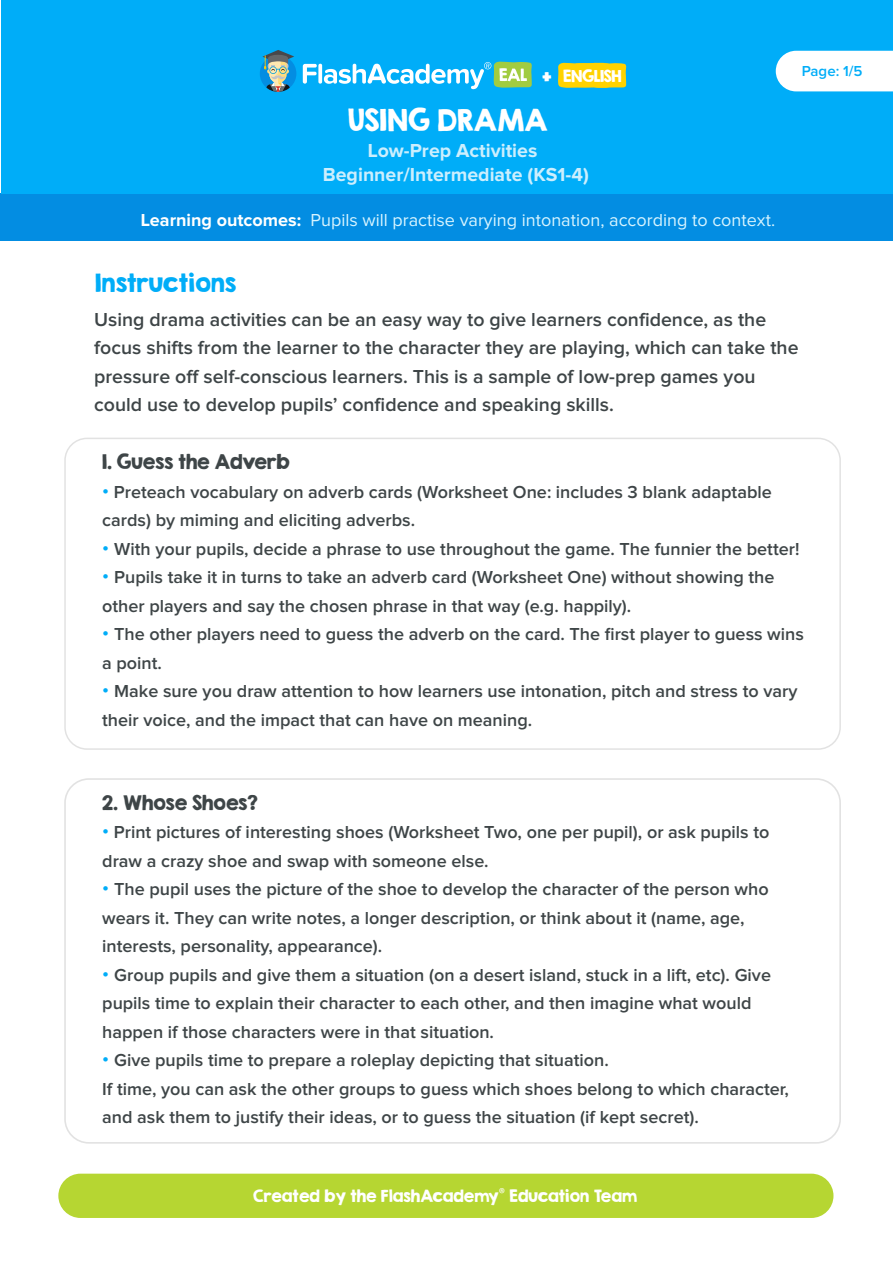
<style>
.page{position:relative;width:893px;height:1263px;background:#fff}
.page>*{position:absolute;margin:0;border:0;box-sizing:border-box;transform-origin:0 0}
.t1{font:27px "KG Second Chances Solid";color:#fff}
.t2{font:22.5px "KG Second Chances Solid";color:#00adf8}
.t3{font:600 19.5px/28.5px "Proxima Nova";color:#3e4547}
.t4{font:700 19.5px "Proxima Nova";color:rgb(255 255 255/.8)}
.t5{font:600 18px/28.5px "Proxima Nova";color:#3e4547}
.t6{font:18px "Proxima Nova";color:#d7f4ff}
.t7{font:18px "KG Second Chances Solid";color:#3e4547}
.t8{font:15px "KG Second Chances Solid";color:#fff}
.t9{font:600 15px "Proxima Nova";color:#00adf8}
.t10{font:14.7px "KG Second Chances Solid";letter-spacing:-.035em;color:#fff}
.s1{font-size:22.5px}
.s2{font-weight:700;color:#fff}
.s3{font-size:19.5px;color:#00adf8}
</style>
<div class="page">
<div style="left:0;top:194px;width:893px;height:47px;background:#038de2"></div>
<div style="left:58px;top:1174px;width:775px;height:44px;background:#b6d632;border-radius:22px"></div>
<div style="left:64px;top:778px;width:777px;height:366px;border:2px solid #e2e2e2;border-radius:24px"></div>
<div style="left:1px;top:0;width:892px;height:194px;background:#00adf8"></div>
<div style="left:776px;top:51px;width:117px;height:40px;background:#fff"></div>
<svg style="left:303px;top:62px;width:229px;height:27px"></svg>
<div style="left:260px;top:55px;width:36px;height:37px;background:#038de2;border-radius:50%"></div>
<svg style="left:262px;top:50px;width:32px;height:42px"></svg>
<svg style="left:558px;top:63px;width:68px;height:25px"></svg>
<p class="t10" style="left:541px;top:66px;width:82px"><span class="s1">+</span> ENGLISH</p>
<h1 class="t1" style="left:348px;top:102px;width:202px">USING DRAMA</h1>
<p class="t4" style="left:368px;top:141px;width:171px">Low-Prep Activities</p>
<p class="t4" style="left:323px;top:165px;width:267px">Beginner/Intermediate (KS1-4)</p>
<p class="t6" style="left:141px;top:212px;width:636px"><span class="s2">Learning outcomes:</span> Pupils will practise varying intonation, according to context.</p>
<p class="t2" style="left:95px;top:269px;width:142px">Instructions</p>
<p class="t9" style="left:802px;top:64px;width:62px">Page: 1/5</p>
<p class="t3" style="left:94px;top:306px;width:706px">Using drama activities can be an easy way to give learners confidence, as the focus shifts from the learner to the character they are playing, which can take the pressure off self-conscious learners. This is a sample of low-prep games you could use to develop pupils’ confidence and speaking skills.</p>
<p class="t7" style="left:102px;top:450px;width:189px">1. Guess the Adverb</p>
<p class="t5" style="left:102px;top:478px;width:671px"><span class="s3">•</span> Preteach vocabulary on adverb cards (Worksheet One: includes 3 blank adaptable cards) by miming and eliciting adverbs.</p>
<p class="t5" style="left:102px;top:535px;width:699px"><span class="s3">•</span> With your pupils, decide a phrase to use throughout the game. The funnier the better!</p>
<p class="t5" style="left:102px;top:564px;width:674px"><span class="s3">•</span> Pupils take it in turns to take an adverb card (Worksheet One) without showing the other players and say the chosen phrase in that way (e.g. happily).</p>
<p class="t5" style="left:102px;top:621px;width:703px"><span class="s3">•</span> The other players need to guess the adverb on the card. The first player to guess wins a point.</p>
<p class="t5" style="left:102px;top:678px;width:697px"><span class="s3">•</span> Make sure you draw attention to how learners use intonation, pitch and stress to vary their voice, and the impact that can have on meaning.</p>
<p class="t7" style="left:102px;top:791px;width:157px">2. Whose Shoes?</p>
<p class="t5" style="left:102px;top:819px;width:669px"><span class="s3">•</span> Print pictures of interesting shoes (Worksheet Two, one per pupil), or ask pupils to draw a crazy shoe and swap with someone else.</p>
<p class="t5" style="left:102px;top:876px;width:668px"><span class="s3">•</span> The pupil uses the picture of the shoe to develop the character of the person who wears it. They can write notes, a longer description, or think about it (name, age, interests, personality, appearance).</p>
<p class="t5" style="left:102px;top:961px;width:670px"><span class="s3">•</span> Group pupils and give them a situation (on a desert island, stuck in a lift, etc). Give pupils time to explain their character to each other, and then imagine what would happen if those characters were in that situation.</p>
<p class="t5" style="left:102px;top:1047px;width:688px"><span class="s3">•</span> Give pupils time to prepare a roleplay depicting that situation.<br>If time, you can ask the other groups to guess which shoes belong to which character, and ask them to justify their ideas, or to guess the situation (if kept secret).</p>
<p class="t8" style="left:253px;top:1186px;width:386px">Created by the FlashAcademy<sup>®</sup> Education Team</p>
</div>
